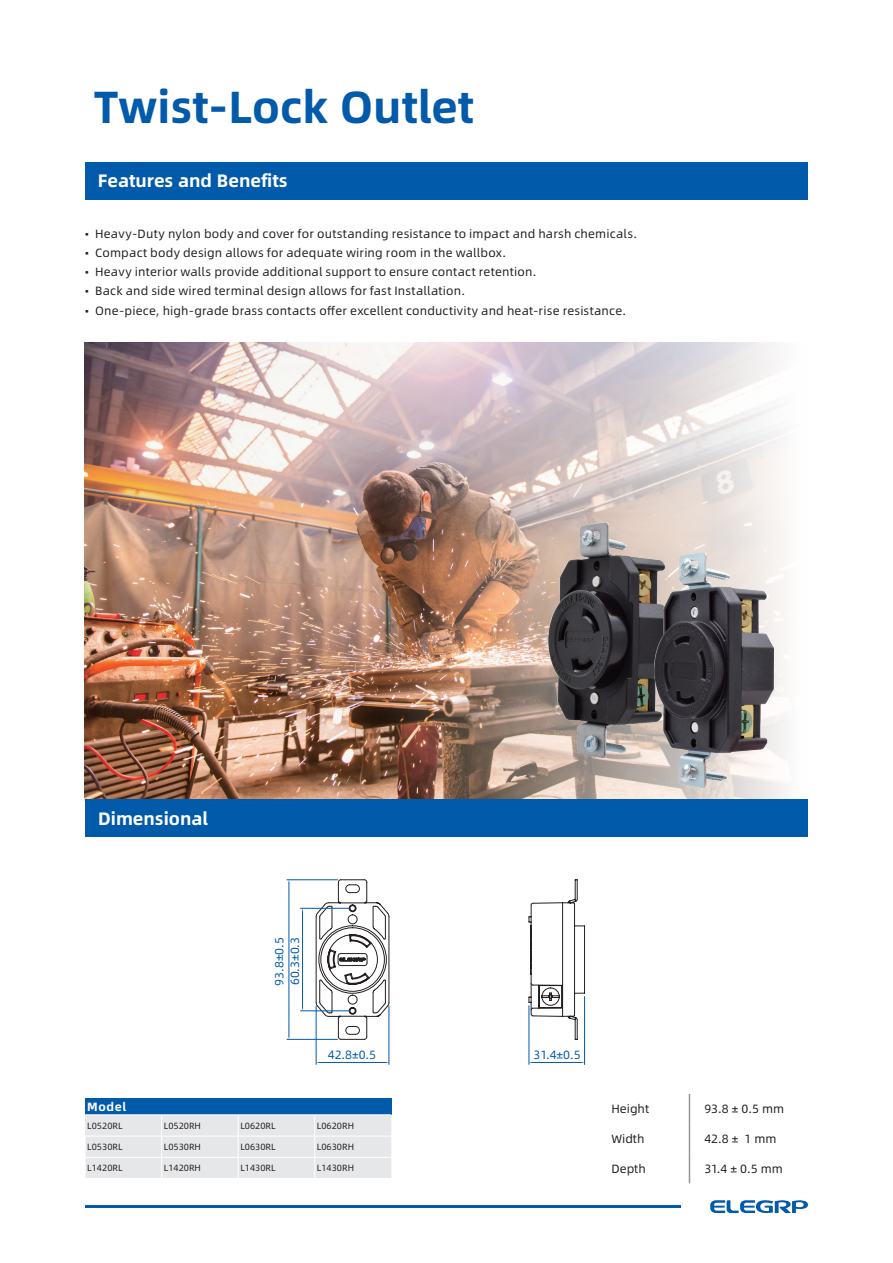
<style>
.page{position:relative;width:893px;height:1263px;background:#fff}
.page>*{position:absolute;margin:0;border:0;box-sizing:border-box;transform-origin:0 0}
.t1{font:700 45px "Alibaba Sans";color:#015aaa}
.t2{font:700 18px "Alibaba Sans";color:#fff}
.t3{font:12px "Alibaba Sans";letter-spacing:.015em;color:#231f20}
.t4{font:12px/15.5px "Alibaba Sans";color:#015aaa}
.t5{font:700 12px "Alibaba Sans";letter-spacing:.05em;color:#fff}
.t6{font:9px "Alibaba Sans";color:#231f20}
</style>
<div class="page">
<svg style="left:710px;top:1200px;width:98px;height:13px"></svg>
<hr style="left:85px;top:1205px;width:596px;height:3px;background:#015aaa">
<img style="left:85px;top:342px;width:701px;height:457px">
<div style="left:85px;top:162px;width:723px;height:37px;background:#015aaa"></div>
<div style="left:85px;top:799px;width:723px;height:38px;background:#015aaa"></div>
<div style="left:85px;top:1098px;width:306px;height:17px;background:#015aaa"></div>
<hr style="left:85px;top:1114px;width:77px;height:1px;background:#fff">
<hr style="left:162px;top:1114px;width:76px;height:1px;background:#fff">
<hr style="left:238px;top:1114px;width:77px;height:1px;background:#fff">
<hr style="left:315px;top:1114px;width:76px;height:1px;background:#fff">
<div style="left:85px;top:1115px;width:306px;height:63px;background:#e6e7e9"></div>
<hr style="left:689px;top:1094px;width:1px;height:30px;background:#939598">
<svg style="left:689px;top:1124px;width:1px;height:29px"></svg>
<hr style="left:689px;top:1153px;width:1px;height:30px;background:#939598">
<img style="left:549px;top:523px;width:122px;height:234px">
<img style="left:654px;top:552px;width:119px;height:235px">
<svg style="left:315px;top:879px;width:270px;height:161px"></svg>
<hr style="left:287px;top:879px;width:50px;height:1px;background:#015aaa">
<hr style="left:287px;top:1039px;width:50px;height:1px;background:#015aaa">
<hr style="left:289px;top:883px;width:1px;height:153px;background:#015aaa">
<hr style="left:300px;top:1010px;width:49px;height:1px;background:#015aaa">
<hr style="left:300px;top:908px;width:49px;height:1px;background:#015aaa">
<hr style="left:302px;top:912px;width:1px;height:95px;background:#015aaa">
<hr style="left:389px;top:1006px;width:1px;height:58px;background:#015aaa">
<hr style="left:316px;top:1006px;width:1px;height:58px;background:#015aaa">
<hr style="left:320px;top:1062px;width:66px;height:1px;background:#015aaa">
<hr style="left:529px;top:1006px;width:1px;height:58px;background:#015aaa">
<hr style="left:584px;top:996px;width:1px;height:68px;background:#015aaa">
<hr style="left:532px;top:1062px;width:49px;height:1px;background:#015aaa">
<h1 class="t1" style="left:94px;top:72px;width:382px">Twist-Lock Outlet</h1>
<h2 class="t2" style="left:98px;top:166px;width:191px">Features and Benefits</h2>
<p class="t3" style="left:85px;top:224px;width:553px">• Heavy-Duty nylon body and cover for outstanding resistance to impact and harsh chemicals.</p>
<p class="t3" style="left:85px;top:244px;width:422px">• Compact body design allows for adequate wiring room in the wallbox.</p>
<p class="t3" style="left:85px;top:263px;width:453px">• Heavy interior walls provide additional support to ensure contact retention.</p>
<p class="t3" style="left:85px;top:282px;width:381px">• Back and side wired terminal design allows for fast Installation.</p>
<p class="t3" style="left:85px;top:301px;width:542px">• One-piece, high-grade brass contacts offer excellent conductivity and heat-rise resistance.</p>
<h2 class="t2" style="left:98px;top:804px;width:112px">Dimensional</h2>
<p class="t4" style="left:271px;top:985px;width:50px;rotate:-90deg">93.8±0.5<br>60.3±0.3</p>
<p class="t4" style="left:328px;top:1046px;width:50px">42.8±0.5</p>
<p class="t4" style="left:533px;top:1046px;width:49px">31.4±0.5</p>
<p class="t5" style="left:87px;top:1097px;width:40px">Model</p>
<p class="t6" style="left:87px;top:1119px;width:37px">L0520RL</p>
<p class="t6" style="left:164px;top:1119px;width:39px">L0520RH</p>
<p class="t6" style="left:240px;top:1119px;width:37px">L0620RL</p>
<p class="t6" style="left:317px;top:1119px;width:39px">L0620RH</p>
<p class="t6" style="left:87px;top:1140px;width:37px">L0530RL</p>
<p class="t6" style="left:164px;top:1140px;width:39px">L0530RH</p>
<p class="t6" style="left:240px;top:1140px;width:37px">L0630RL</p>
<p class="t6" style="left:317px;top:1140px;width:39px">L0630RH</p>
<p class="t6" style="left:87px;top:1161px;width:37px">L1420RL</p>
<p class="t6" style="left:164px;top:1161px;width:39px">L1420RH</p>
<p class="t6" style="left:240px;top:1161px;width:37px">L1430RL</p>
<p class="t6" style="left:317px;top:1161px;width:39px">L1430RH</p>
<p class="t3" style="left:611px;top:1100px;width:39px">Height</p>
<p class="t3" style="left:704px;top:1100px;width:81px">93.8 ± 0.5 mm</p>
<p class="t3" style="left:611px;top:1129px;width:35px">Width</p>
<p class="t3" style="left:704px;top:1129px;width:74px">42.8 ± 1 mm</p>
<p class="t3" style="left:611px;top:1159px;width:36px">Depth</p>
<p class="t3" style="left:704px;top:1159px;width:80px">31.4 ± 0.5 mm</p>
</div>
